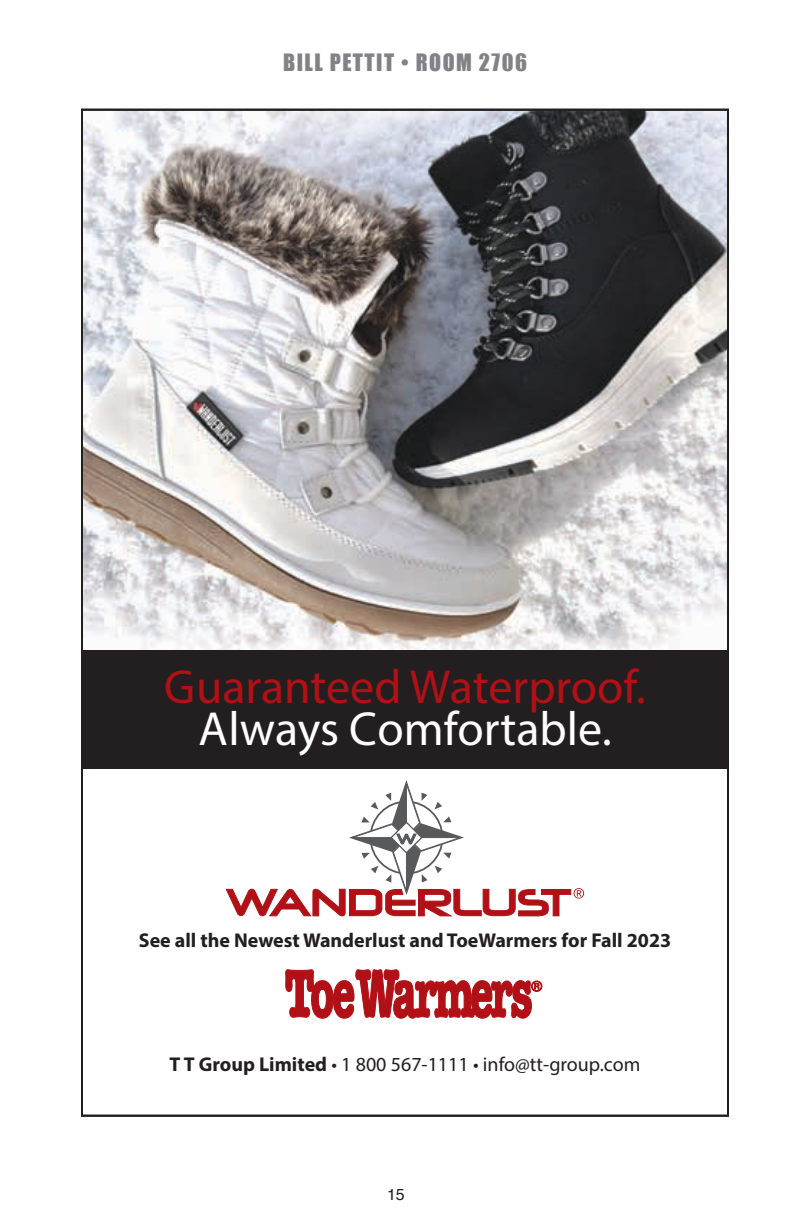
<style>
.page{position:relative;width:792px;height:1224px;background:#fff}
.page>*{position:absolute;margin:0;border:0;box-sizing:border-box;transform-origin:0 0}
.t1{font:48px "Myriad Pro";color:#b11116}
.t2{font:48px "Myriad Pro";color:#fff}
.t3{font:22px "Impact";letter-spacing:.07em;color:#808285}
.t4{font:700 20px "Myriad Pro";color:#231f20}
.t5{font:20px "Myriad Pro";color:#231f20}
.t6{font:16px "Helvetica";color:#231f20}
.s1{font-weight:700}
</style>
<div class="page">
<img style="left:84px;top:112px;width:642px;height:538px">
<svg style="left:226px;top:780px;width:358px;height:136px"></svg>
<svg style="left:285px;top:969px;width:257px;height:49px"></svg>
<div style="left:81px;top:650px;width:648px;height:119px;background:#231f20"></div>
<p class="t3" style="left:283px;top:46px;width:245px">BILL PETTIT • ROOM 2706</p>
<h1 class="t1" style="left:164px;top:657px;width:483px">Guaranteed Waterproof.</h1>
<h1 class="t2" style="left:198px;top:699px;width:415px">Always Comfortable.</h1>
<p class="t4" style="left:139px;top:927px;width:534px">See all the Newest Wanderlust and ToeWarmers for Fall 2023</p>
<p class="t5" style="left:170px;top:1052px;width:472px"><span class="s1">T T Group Limited</span> • 1 800 567-1111 • info@tt-group.com</p>
<p class="t6" style="left:387px;top:1182px;width:19px">15</p>
</div>
